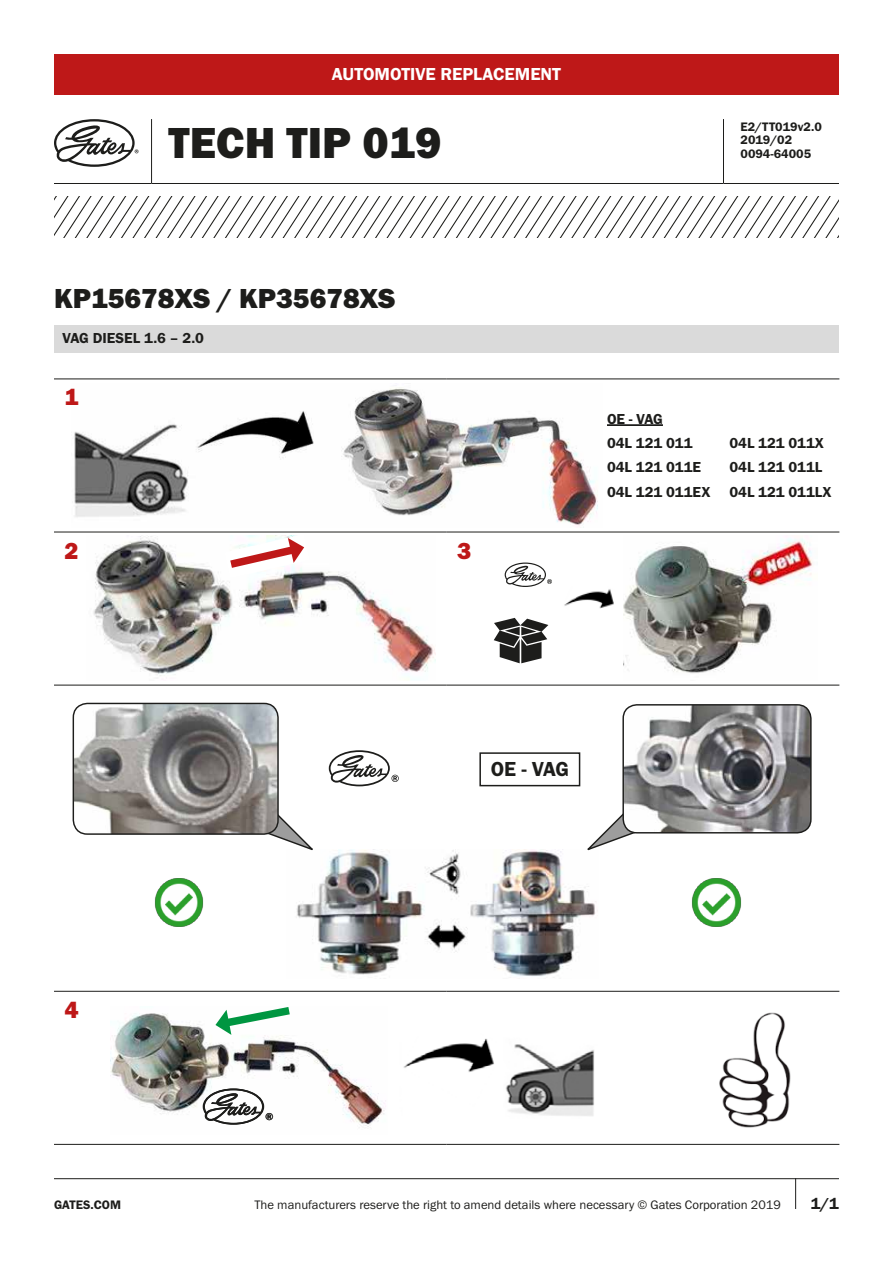
<style>
.page{position:relative;width:893px;height:1263px;background:#fff}
.page>*{position:absolute;margin:0;border:0;box-sizing:border-box;transform-origin:0 0}
.t1{font:45px "Franklin Gothic URW Hea";color:#1d1d1b}
.t2{font:28.5px "Franklin Gothic URW Hea";color:#1d1d1b}
.t3{font:24px "Franklin Gothic URW Hea";color:#be1818}
.t4{font:21px "Franklin Gothic URW Dem";color:#1d1d1b}
.t5{font:18px "Franklin Gothic URW Dem";color:#fff}
.t6{font:16.5px "Franklin Gothic URW Dem";color:#1d1d1b}
.t7{font:15px/24.3px "Franklin Gothic URW Dem";color:#1d1d1b}
.t8{font:12.75px "Franklin Gothic URW Boo";color:#1d1d1b}
.t9{font:12.75px/13.5px "Franklin Gothic URW Dem";color:#1d1d1b}
</style>
<div class="page">
<hr style="left:54px;top:1178px;width:785px;height:1px;background:#1d1d1b">
<hr style="left:795px;top:1178px;width:1px;height:31px;background:#1d1d1b">
<div style="left:54px;top:54px;width:785px;height:40px;background:#be1818"></div>
<hr style="left:151px;top:119px;width:1px;height:64px;background:#1d1d1b">
<hr style="left:723px;top:119px;width:1px;height:64px;background:#1d1d1b">
<hr style="left:54px;top:183px;width:98px;height:1px;background:#1d1d1b">
<hr style="left:152px;top:183px;width:571px;height:1px;background:#1d1d1b">
<hr style="left:723px;top:183px;width:116px;height:1px;background:#1d1d1b">
<svg style="left:54px;top:119px;width:85px;height:48px"></svg>
<svg style="left:54px;top:197px;width:785px;height:40px"></svg>
<img style="left:403px;top:1038px;width:191px;height:78px">
<img style="left:719px;top:1012px;width:72px;height:116px">
<div style="left:54px;top:325px;width:785px;height:27px;background:#dadada"></div>
<hr style="left:54px;top:378px;width:393px;height:1px;background:#1d1d1b">
<hr style="left:447px;top:378px;width:392px;height:1px;background:#1d1d1b">
<hr style="left:54px;top:531px;width:393px;height:1px;background:#1d1d1b">
<hr style="left:447px;top:531px;width:392px;height:1px;background:#1d1d1b">
<hr style="left:54px;top:685px;width:393px;height:1px;background:#1d1d1b">
<hr style="left:447px;top:685px;width:392px;height:1px;background:#1d1d1b">
<hr style="left:54px;top:991px;width:393px;height:1px;background:#1d1d1b">
<hr style="left:447px;top:991px;width:392px;height:1px;background:#1d1d1b">
<hr style="left:54px;top:1144px;width:393px;height:1px;background:#1d1d1b">
<hr style="left:447px;top:1144px;width:392px;height:1px;background:#1d1d1b">
<img style="left:74px;top:387px;width:524px;height:141px">
<img style="left:93px;top:536px;width:343px;height:144px">
<svg style="left:494px;top:618px;width:54px;height:45px"></svg>
<img style="left:623px;top:538px;width:190px;height:136px">
<hr style="left:607px;top:424px;width:56px;height:2px;background:#1d1d1b">
<img style="left:296px;top:849px;width:302px;height:129px">
<svg style="left:505px;top:562px;width:47px;height:25px"></svg>
<svg style="left:329px;top:750px;width:70px;height:36px"></svg>
<img style="left:564px;top:589px;width:50px;height:20px">
<div style="left:479px;top:752px;width:101px;height:34px;border:2px solid #1d1d1b"></div>
<img style="left:111px;top:1013px;width:275px;height:114px">
<svg style="left:203px;top:1088px;width:70px;height:36px"></svg>
<svg style="left:215px;top:1007px;width:83px;height:28px"></svg>
<svg style="left:222px;top:535px;width:88px;height:43px"></svg>
<img style="left:154px;top:879px;width:50px;height:47px">
<img style="left:692px;top:879px;width:49px;height:47px">
<svg style="left:269px;top:815px;width:49px;height:38px"></svg>
<img style="left:73px;top:703px;width:205px;height:131px">
<div style="left:73px;top:703px;width:206px;height:132px;border:1px solid #1d1d1b;border-radius:14px"></div>
<svg style="left:582px;top:814px;width:96px;height:39px"></svg>
<img style="left:623px;top:706px;width:187px;height:127px">
<div style="left:622px;top:704px;width:190px;height:129px;border:1px solid #1d1d1b;border-radius:14px"></div>
<p class="t5" style="left:332px;top:63px;width:231px">AUTOMOTIVE REPLACEMENT</p>
<h1 class="t1" style="left:169px;top:114px;width:274px">TECH TIP 019</h1>
<p class="t9" style="left:740px;top:120px;width:83px">E2/TT019v2.0<br>2019/02<br>0094-64005</p>
<h2 class="t2" style="left:54px;top:280px;width:343px">KP15678XS / KP35678XS</h2>
<p class="t7" style="left:63px;top:326px;width:143px">VAG DIESEL 1.6 – 2.0</p>
<h3 class="t3" style="left:65px;top:381px;width:16px">1</h3>
<h3 class="t3" style="left:65px;top:536px;width:16px">2</h3>
<h3 class="t3" style="left:457px;top:536px;width:16px">3</h3>
<p class="t7" style="left:607px;top:406px;width:105px">OE - VAG<br>04L 121 011<br>04L 121 011E<br>04L 121 011EX</p>
<p class="t7" style="left:729px;top:430px;width:104px">04L 121 011X<br>04L 121 011L<br>04L 121 011LX</p>
<h3 class="t4" style="left:491px;top:756px;width:80px">OE - VAG</h3>
<h3 class="t3" style="left:65px;top:994px;width:16px">4</h3>
<p class="t9" style="left:54px;top:1198px;width:69px">GATES.COM</p>
<p class="t8" style="left:254px;top:1197px;width:528px">The manufacturers reserve the right to amend details where necessary © Gates Corporation 2019</p>
<p class="t6" style="left:811px;top:1193px;width:30px">1/1</p>
</div>
